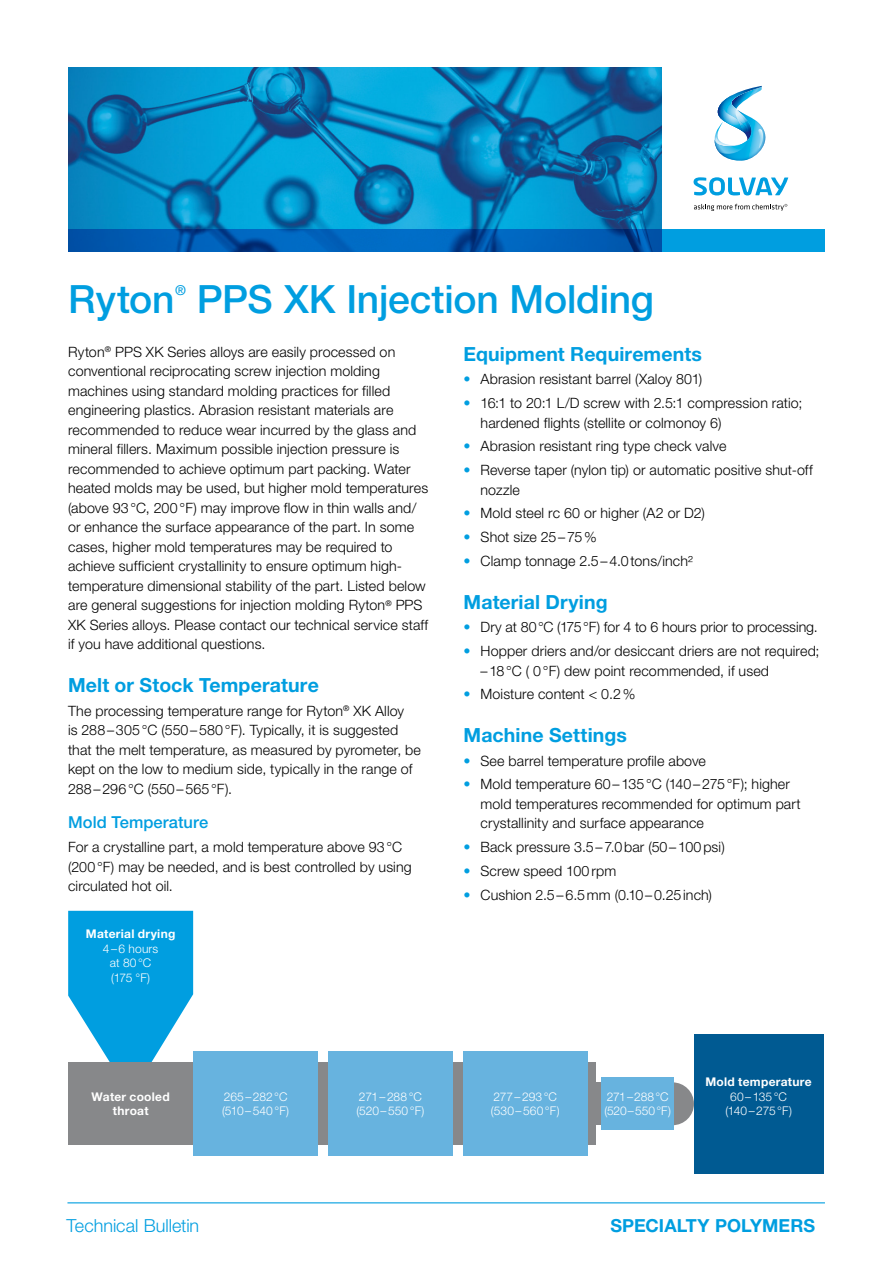
<style>
.page{position:relative;width:893px;height:1263px;background:#fff}
.page>*{position:absolute;margin:0;border:0;box-sizing:border-box;transform-origin:0 0}
.t1{font:500 39px "Helvetica Neue LT Std";letter-spacing:-.005em;color:#009ee0}
.t2{font:700 19.5px "Helvetica Neue LT Std";letter-spacing:.005em;color:#009ee0}
.t3{font:300 18px "Helvetica Neue LT Std";color:#009ee0}
.t4{font:700 18px "Helvetica Neue LT Std";letter-spacing:.005em;color:#009ee0}
.t5{font:500 16.5px "Helvetica Neue LT Std";letter-spacing:.005em;color:#009ee0}
.t6{font:300 14.25px/19.5px "Helvetica Neue LT Std";letter-spacing:.01em;color:#000}
.t7{font:500 13.65px "Helvetica Neue LT Std";color:#009ee0}
.t8{font:300 12px/14.4px "Helvetica Neue LT Std";color:#fff}
.t9{font:700 12px/14.4px "Helvetica Neue LT Std";letter-spacing:.025em;color:#fff;text-align:center}
.t10{font:300 12px/14.4px "Helvetica Neue LT Std";letter-spacing:-.02em;color:#fff;text-align:center}
.s1{color:#009ee0}
</style>
<div class="page">
<img style="left:68px;top:68px;width:593px;height:161px">
<svg style="left:68px;top:229px;width:757px;height:22px;background:#0069bc"></svg>
<svg style="left:693px;top:177px;width:95px;height:18px"></svg>
<svg style="left:714px;top:86px;width:52px;height:75px"></svg>
<svg style="left:694px;top:204px;width:93px;height:7px"></svg>
<hr style="left:67px;top:1202px;width:758px;height:1px;background:#009ee0">
<div style="left:595px;top:1082px;width:19px;height:43px;background:#87888a"></div>
<div style="left:651px;top:1082px;width:43px;height:43px;background:#87888a;border-radius:50%"></div>
<svg style="left:68px;top:911px;width:125px;height:152px;background:#26ace3"></svg>
<div style="left:68px;top:1063px;width:528px;height:82px;background:#87888a"></div>
<div style="left:193px;top:1051px;width:125px;height:105px;background:#67b3df"></div>
<div style="left:328px;top:1051px;width:125px;height:105px;background:#67b3df"></div>
<div style="left:463px;top:1051px;width:125px;height:105px;background:#67b3df"></div>
<div style="left:601px;top:1077px;width:72px;height:53px;background:#67b3df"></div>
<div style="left:694px;top:1034px;width:129px;height:139px;background:#005a92"></div>
<h1 class="t1" style="left:68px;top:276px;width:108px">Ryton</h1>
<p class="t7" style="left:175px;top:282px;width:12px">®</p>
<h1 class="t1" style="left:197px;top:276px;width:459px">PPS XK Injection Molding</h1>
<p class="t6" style="left:68px;top:342px;width:362px">Ryton<sup>®</sup> PPS XK Series alloys are easily processed on conventional reciprocating screw injection molding machines using standard molding practices for filled engineering plastics. Abrasion resistant materials are recommended to reduce wear incurred by the glass and mineral fillers. Maximum possible injection pressure is recommended to achieve optimum part packing. Water heated molds may be used, but higher mold temperatures (above 93°C, 200°F) may improve flow in thin walls and/ or enhance the surface appearance of the part. In some cases, higher mold temperatures may be required to achieve sufficient crystallinity to ensure optimum high&shy;temperature dimensional stability of the part. Listed below are general suggestions for injection molding Ryton<sup>®</sup> PPS XK Series alloys. Please contact our technical service staff if you have additional questions.</p>
<h2 class="t2" style="left:68px;top:673px;width:252px">Melt or Stock Temperature</h2>
<p class="t6" style="left:68px;top:701px;width:354px">The processing temperature range for Ryton<sup>®</sup> XK Alloy<br>is 288–305°C (550–580°F). Typically, it is suggested that the melt temperature, as measured by pyrometer, be kept on the low to medium side, typically in the range of 288–296°C (550–565°F).</p>
<p class="t5" style="left:68px;top:813px;width:142px">Mold Temperature</p>
<p class="t6" style="left:68px;top:837px;width:345px">For a crystalline part, a mold temperature above 93°C (200°F) may be needed, and is best controlled by using circulated hot oil.</p>
<h2 class="t2" style="left:464px;top:342px;width:240px">Equipment Requirements</h2>
<p class="t6" style="left:464px;top:369px;width:240px"><span class="s1">•</span> Abrasion resistant barrel (Xaloy 801)</p>
<p class="t6" style="left:481px;top:393px;width:323px;text-indent:-17px"><span class="s1">•</span> 16:1 to 20:1 L/D screw with 2.5:1 compression ratio; hardened flights (stellite or colmonoy 6)</p>
<p class="t6" style="left:464px;top:436px;width:264px"><span class="s1">•</span> Abrasion resistant ring type check valve</p>
<p class="t6" style="left:481px;top:460px;width:334px;text-indent:-17px"><span class="s1">•</span> Reverse taper (nylon tip) or automatic positive shut-off nozzle</p>
<p class="t6" style="left:464px;top:503px;width:243px"><span class="s1">•</span> Mold steel rc 60 or higher (A2 or D2)</p>
<p class="t6" style="left:464px;top:527px;width:135px"><span class="s1">•</span> Shot size 25–75%</p>
<p class="t6" style="left:464px;top:551px;width:231px"><span class="s1">•</span> Clamp tonnage 2.5–4.0tons/inch²</p>
<h2 class="t2" style="left:464px;top:589px;width:146px">Material Drying</h2>
<p class="t6" style="left:464px;top:617px;width:356px"><span class="s1">•</span> Dry at 80°C (175°F) for 4 to 6 hours prior to processing.</p>
<p class="t6" style="left:481px;top:641px;width:340px;text-indent:-17px"><span class="s1">•</span> Hopper driers and/or desiccant driers are not required; –18°C ( 0°F) dew point recommended, if used</p>
<p class="t6" style="left:464px;top:684px;width:173px"><span class="s1">•</span> Moisture content &lt; 0.2%</p>
<h2 class="t2" style="left:464px;top:723px;width:165px">Machine Settings</h2>
<p class="t6" style="left:464px;top:750px;width:244px"><span class="s1">•</span> See barrel temperature profile above</p>
<p class="t6" style="left:481px;top:774px;width:322px;text-indent:-17px"><span class="s1">•</span> Mold temperature 60–135°C (140–275°F); higher mold temperatures recommended for optimum part crystallinity and surface appearance</p>
<p class="t6" style="left:464px;top:837px;width:263px"><span class="s1">•</span> Back pressure 3.5–7.0bar (50–100psi)</p>
<p class="t6" style="left:464px;top:861px;width:154px"><span class="s1">•</span> Screw speed 100rpm</p>
<p class="t6" style="left:464px;top:884px;width:250px"><span class="s1">•</span> Cushion 2.5–6.5mm (0.10–0.25inch)</p>
<p class="t9" style="left:86px;top:927px;width:91px">Material drying</p>
<p class="t8" style="left:103px;top:941px;width:57px;text-align:center">4–6 hours at 80°C (175 °F)</p>
<p class="t9" style="left:92px;top:1089px;width:80px">Water cooled throat</p>
<p class="t8" style="left:222px;top:1089px;width:69px">265–282°C (510–540°F)</p>
<p class="t8" style="left:356px;top:1089px;width:70px">271–288°C (520–550°F)</p>
<p class="t8" style="left:491px;top:1089px;width:70px">277–293°C (530–560°F)</p>
<p class="t8" style="left:604px;top:1089px;width:68px">271–288°C (520–550°F)</p>
<p class="t9" style="left:705px;top:1075px;width:108px">Mold temperature</p>
<p class="t10" style="left:725px;top:1089px;width:68px">60–135°C (140–275°F)</p>
<p class="t3" style="left:67px;top:1215px;width:134px">Technical Bulletin</p>
<p class="t4" style="left:610px;top:1214px;width:206px">SPECIALTY POLYMERS</p>
</div>
